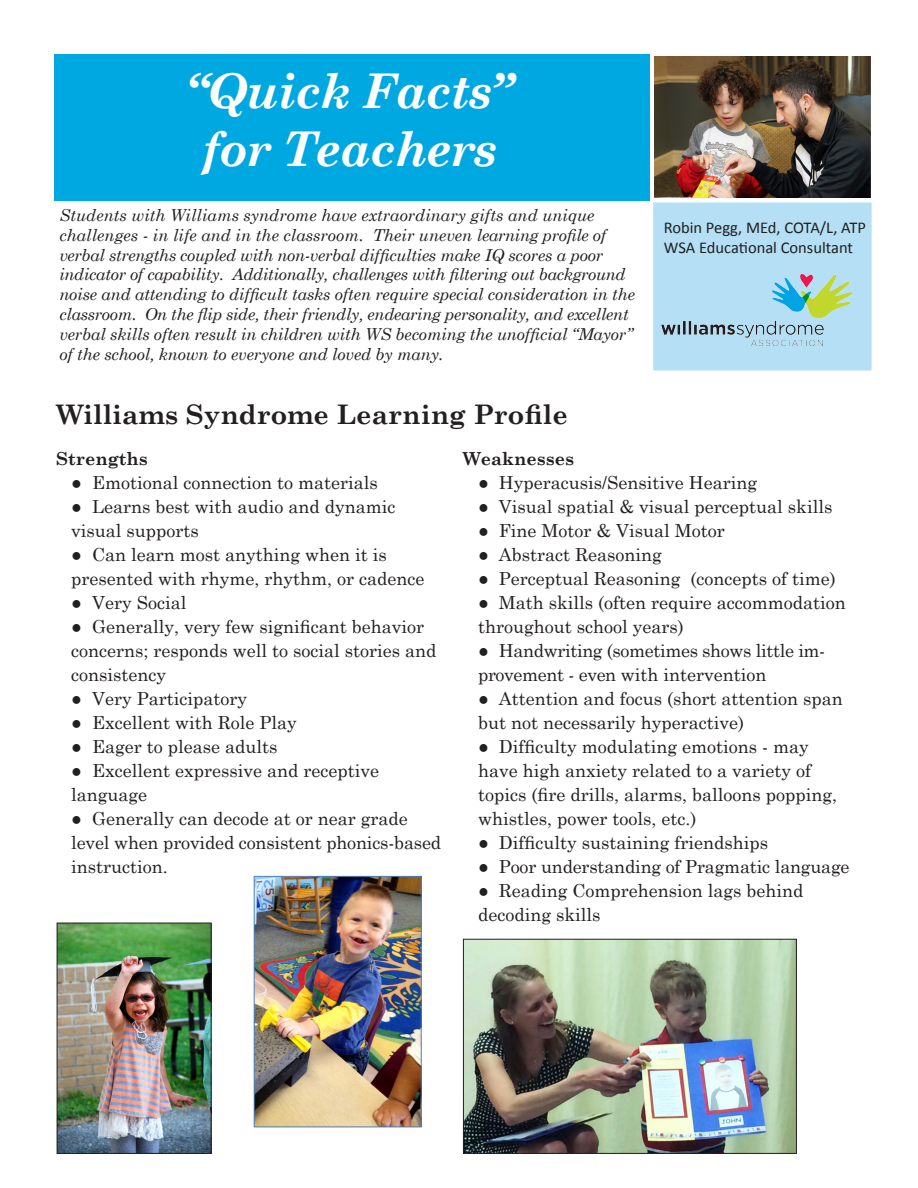
<style>
.page{position:relative;width:918px;height:1188px;background:#fff}
.page>*{position:absolute;margin:0;border:0;box-sizing:border-box;transform-origin:0 0}
.t1{font:italic 700 48px "Century Schoolbook";letter-spacing:-.025em;color:#fff}
.t2{font:700 27px "Century Schoolbook";color:#231f20}
.t3{font:18px/24px "Century Schoolbook";color:#231f20}
.t4{font:18px/24px "Century Schoolbook";letter-spacing:-.02em;color:#231f20}
.t5{font:700 18px "Century Schoolbook";color:#231f20}
.t6{font:italic 16.5px/19.8px "Century Schoolbook";letter-spacing:-.01em;color:#231f20}
.t7{font:16.5px "Calibri";color:#231f20}
</style>
<div class="page">
<div style="left:652px;top:200px;width:220px;height:171px;background:#b4dff5"></div>
<div style="left:652px;top:199px;width:221px;height:173px;border:2px solid #fff"></div>
<img style="left:661px;top:274px;width:191px;height:71px">
<img style="left:655px;top:56px;width:215px;height:141px">
<div style="left:650px;top:47px;width:225px;height:155px;border:4px solid #fff"></div>
<div style="left:54px;top:54px;width:596px;height:146px;background:#00a8e2"></div>
<img style="left:256px;top:878px;width:164px;height:247px">
<div style="left:254px;top:876px;width:168px;height:251px;border:1px solid #4f81bd"></div>
<img style="left:465px;top:941px;width:330px;height:211px">
<div style="left:463px;top:939px;width:334px;height:215px;border:1px solid #231f20"></div>
<img style="left:59px;top:925px;width:151px;height:227px">
<div style="left:57px;top:923px;width:155px;height:231px;border:1px solid #231f20"></div>
<p class="t1" style="left:186px;top:54px;width:330px">“Quick Facts”</p>
<p class="t1" style="left:202px;top:112px;width:296px">for Teachers</p>
<p class="t6" style="left:59px;top:204px;width:548px">Students with Williams syndrome have extraordinary gifts and unique challenges - in life and in the classroom. Their uneven learning profile of verbal strengths coupled with non-verbal difficulties make IQ scores a poor</p>
<p class="t6" style="left:59px;top:264px;width:577px">indicator of capability. Additionally, challenges with filtering out background noise and attending to difficult tasks often require special consideration in the classroom. On the flip side, their friendly, endearing personality, and excellent verbal skills often result in children with WS becoming the unofficial “Mayor” of the school, known to everyone and loved by many.</p>
<p class="t7" style="left:664px;top:216px;width:204px">Robin Pegg, MEd, COTA/L, ATP</p>
<p class="t7" style="left:664px;top:236px;width:191px">WSA Educational Consultant</p>
<p class="t2" style="left:57px;top:394px;width:513px">Williams Syndrome Learning Profile</p>
<p class="t5" style="left:56px;top:444px;width:93px">Strengths</p>
<p class="t3" style="left:71px;top:468px;width:308px">● Emotional connection to materials</p>
<p class="t3" style="left:71px;top:492px;width:326px">● Learns best with audio and dynamic visual supports</p>
<p class="t3" style="left:71px;top:540px;width:355px">● Can learn most anything when it is presented with rhyme, rhythm, or cadence</p>
<p class="t3" style="left:71px;top:588px;width:117px">● Very Social</p>
<p class="t3" style="left:71px;top:612px;width:367px">● Generally, very few significant behavior concerns; responds well to social stories and consistency</p>
<p class="t3" style="left:71px;top:684px;width:177px">● Very Participatory</p>
<p class="t3" style="left:71px;top:708px;width:227px">● Excellent with Role Play</p>
<p class="t3" style="left:71px;top:732px;width:208px">● Eager to please adults</p>
<p class="t3" style="left:71px;top:756px;width:309px">● Excellent expressive and receptive language</p>
<p class="t3" style="left:71px;top:804px;width:371px">● Generally can decode at or near grade level when provided consistent phonics-based instruction.</p>
<p class="t5" style="left:463px;top:444px;width:112px">Weaknesses</p>
<p class="t3" style="left:478px;top:468px;width:281px">● Hyperacusis/Sensitive Hearing</p>
<p class="t3" style="left:478px;top:492px;width:356px">● Visual spatial &amp; visual perceptual skills</p>
<p class="t3" style="left:478px;top:516px;width:248px">● Fine Motor &amp; Visual Motor</p>
<p class="t3" style="left:478px;top:540px;width:185px">● Abstract Reasoning</p>
<p class="t3" style="left:478px;top:564px;width:359px">● Perceptual Reasoning (concepts of time)</p>
<p class="t3" style="left:478px;top:588px;width:369px">● Math skills (often require accommodation throughout school years)</p>
<p class="t4" style="left:478px;top:636px;width:349px">● Handwriting (sometimes shows little im&shy;provement - even with intervention</p>
<p class="t3" style="left:478px;top:684px;width:366px">● Attention and focus (short attention span but not necessarily hyperactive)</p>
<p class="t3" style="left:478px;top:732px;width:361px">● Difficulty modulating emotions - may have high anxiety related to a variety of topics (fire drills, alarms, balloons popping, whistles, power tools, etc.)</p>
<p class="t3" style="left:478px;top:828px;width:292px">● Difficulty sustaining friendships</p>
<p class="t3" style="left:478px;top:852px;width:373px">● Poor understanding of Pragmatic language</p>
<p class="t3" style="left:478px;top:876px;width:327px">● Reading Comprehension lags behind decoding skills</p>
</div>
